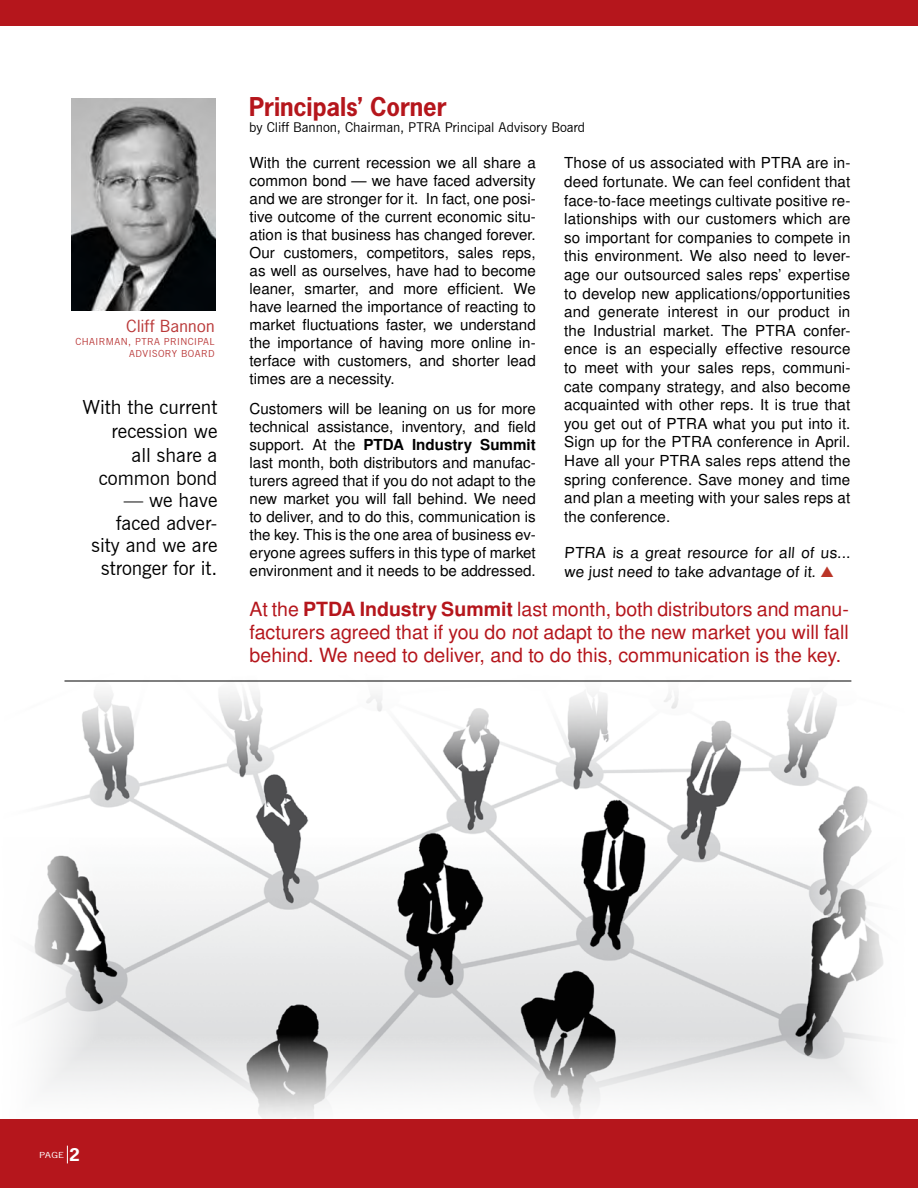
<style>
.page{position:relative;width:918px;height:1188px;background:#fff}
.page>*{position:absolute;margin:0;border:0;box-sizing:border-box;transform-origin:0 0}
.t1{font:700 24.3px "News Gothic Std";letter-spacing:-.005em;color:#b5161c}
.t2{font:19.5px/23.5px "News Gothic BT";color:#000;text-align:right}
.t3{font:19.35px/23.2px "Turkish Sans SSK";color:#b5161c;text-align:justify}
.t4{font:15.6px "News Gothic Std";letter-spacing:.01em;color:#ba3939;scale:1.11 1}
.t5{font:15px/18px "Turkish Sans SSK";letter-spacing:.005em;color:#000}
.t6{font:13.5px "News Gothic BT";color:#000}
.t7{font:9.75px/12px "News Gothic BT";letter-spacing:.05em;color:#ba3939}
.t8{font:7.8px "News Gothic Std";color:#fff;scale:1.31 1}
.s1{font-weight:700}
.s2{font-family:"Dixieland";color:#ba3527}
.s3{font-weight:700;font-size:16.5px}
</style>
<div class="page">
<img style="left:33px;top:680px;width:850px;height:439px">
<img style="left:71px;top:99px;width:145px;height:211px">
<div style="left:0;top:1119px;width:918px;height:69px;background:#b5161c"></div>
<div style="left:0;top:0;width:918px;height:25px;background:#b5161c"></div>
<svg style="left:67px;top:1146px;width:1px;height:17px"></svg>
<hr style="left:64px;top:681px;width:787px;height:1px;background:#000">
<p class="t4" style="left:126px;top:316px;width:81px">Cliff Bannon</p>
<p class="t7" style="left:75px;top:336px;width:32px">chairma</p>
<p class="t7" style="left:121px;top:336px;width:22px">n, ptra</p>
<p class="t7" style="left:129px;top:336px;width:87px;text-indent:35px">principal advisory boar</p>
<p class="t7" style="left:208px;top:348px;width:8px">d</p>
<h2 class="t2" style="left:83px;top:396px;width:136px">With the current recession we<br>all share a common bond</h2>
<h2 class="t2" style="left:92px;top:489px;width:127px;line-height:22.5px">— we have faced adver&shy;sity and we are stronger for it.</h2>
<h1 class="t1" style="left:249px;top:90px;width:199px">Principals’ Corner</h1>
<p class="t6" style="left:249px;top:119px;width:337px">by Cliff Bannon, Chairman, PTRA Principal Advisory Board</p>
<p class="t5" style="left:250px;top:154px;width:288px">With the current recession we all share a common bond — we have faced adversity and we are stronger for it. In fact, one posi&shy;tive outcome of the current economic situ&shy;ation is that business has changed forever.<br>Our customers, competitors, sales reps, as well as ourselves, have had to become leaner, smarter, and more efficient. We have learned the importance of reacting to market fluctuations faster, we understand the importance of having more online in&shy;terface with customers, and shorter lead times are a necessity.</p>
<p class="t5" style="left:250px;top:400px;width:288px;text-align:justify">Customers will be leaning on us for more technical assistance, inventory, and field support. At the <span class="s1">PTDA Industry Summit </span>last month, both distributors and manufac&shy;turers agreed that if you do not adapt to the new market you will fall behind. We need to deliver, and to do this, communication is the key. This is the one area of business ev&shy;eryone agrees suffers in this type of market environment and it needs to be addressed.</p>
<p class="t5" style="left:564px;top:154px;width:288px;line-height:18.6px">Those of us associated with PTRA are in&shy;deed fortunate. We can feel confident that face-to-face meetings cultivate positive re&shy;lationships with our customers which are so important for companies to compete in this environment. We also need to lever&shy;age our outsourced sales reps’ expertise to develop new applications/opportunities and generate interest in our product in the Industrial market. The PTRA confer&shy;ence is an especially effective resource to meet with your sales reps, communi&shy;cate company strategy, and also become acquainted with other reps. It is true that you get out of PTRA what you put into it.<br>Sign up for the PTRA conference in April.<br>Have all your PTRA sales reps attend the spring conference. Save money and time and plan a meeting with your sales reps at the conference.</p>
<p class="t5" style="left:564px;top:544px;width:278px">PTRA is a great resource for all of us... we just need to take advantage of it. <span class="s2">s</span></p>
<p class="t3" style="left:250px;top:597px;width:601px">At the <span class="s1">PTDA Industry Summit</span> last month, both distributors and manu&shy;facturers agreed that if you do not adapt to the new market you will fall behind. We need to deliver, and to do this, communication is the key.</p>
<p class="t8" style="left:39px;top:1150px;width:32px">page<span class="s3">2</span></p>
</div>
